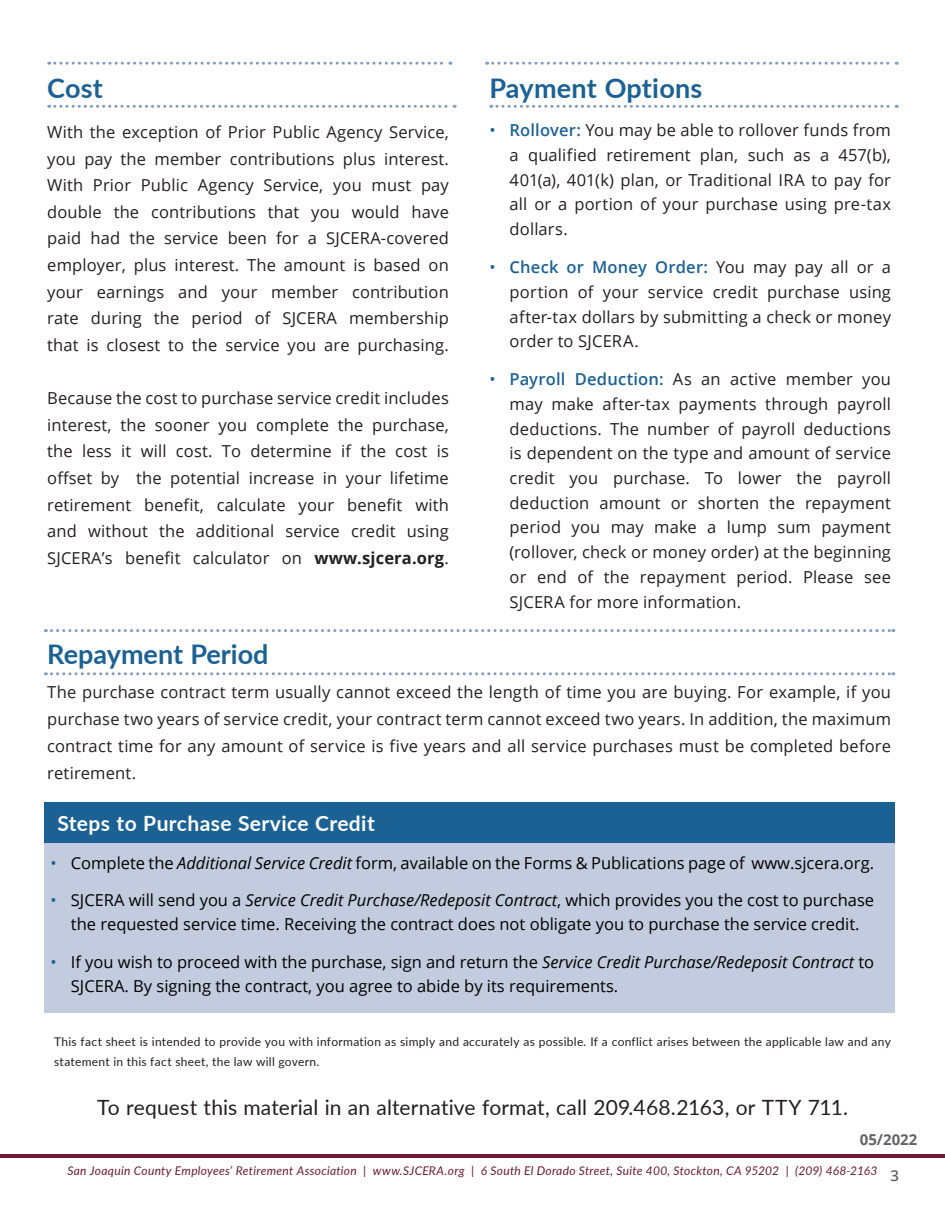
<style>
.page{position:relative;width:945px;height:1215px;background:#fff}
.page>*{position:absolute;margin:0;border:0;box-sizing:border-box;transform-origin:0 0}
.Subheading_1{font:700 27px "Lato";letter-spacing:.01em;color:#1b6194}
.Heading_1{font:700 27px "Lato";color:#1b6194}
.Body_Text{font:21px "Lato";letter-spacing:.005em;color:#231f20}
.Body_Text-2{font:700 21px "Lato";letter-spacing:.02em;color:#fff}
.Heading_1-2{font:16.5px/24.8px "Open Sans";letter-spacing:.01em;color:#231f20;text-align:justify}
.t1{font:16.5px/24px "Open Sans";color:#000;text-align:center}
.t2{font:700 15px "Open Sans";color:#636366}
.Body_Text-3{font:12px/20.2px "Lato";letter-spacing:.025em;color:#231f20}
.t3{font:italic 12px "Lato";letter-spacing:.02em;color:#6b1b31}
.s1{font-weight:700}
.s2{color:#1b6194}
.s3{font-weight:600;color:#1b6194}
.s4{font-style:italic}
.s5{font-family:"Open Sans";font-weight:600;font-style:normal;font-size:15px;color:#636366}
</style>
<div class="page">
<svg style="left:49px;top:105px;width:406px;height:3px"></svg>
<svg style="left:491px;top:105px;width:406px;height:3px"></svg>
<svg style="left:49px;top:62px;width:402px;height:3px"></svg>
<svg style="left:487px;top:62px;width:410px;height:3px"></svg>
<svg style="left:45px;top:629px;width:849px;height:3px"></svg>
<svg style="left:45px;top:672px;width:849px;height:3px"></svg>
<hr style="left:0;top:1154px;width:945px;height:4px;background:#6b1b31">
<div style="left:44px;top:843px;width:850px;height:169px;background:#c2ccde"></div>
<div style="left:44px;top:802px;width:850px;height:41px;background:#1b6194"></div>
<p class="Subheading_1" style="left:47px;top:68px;width:57px">Cost</p>
<p class="Heading_1-2" style="left:47px;top:118px;width:403px;line-height:26.5px">With the exception of Prior Public Agency Service, you pay the member contributions plus interest.<br>With Prior Public Agency Service, you must pay double the contributions that you would have paid had the service been for a SJCERA-covered employer, plus interest. The amount is based on your earnings and your member contribution rate during the period of SJCERA membership that is closest to the service you are purchasing.</p>
<p class="Heading_1-2" style="left:47px;top:385px;width:403px;line-height:26.5px">Because the cost to purchase service credit includes interest, the sooner you complete the purchase, the less it will cost. To determine if the cost is offset by the potential increase in your lifetime retirement benefit, calculate your benefit with and without the additional service credit using SJCERA’s benefit calculator on <span class="s1">www.sjcera.org</span>.</p>
<p class="Subheading_1" style="left:489px;top:68px;width:215px">Payment Options</p>
<p class="Heading_1-2" style="left:510px;top:117px;width:383px;text-indent:-20px"><span class="s2">•</span> <span class="s3">Rollover:</span> You may be able to rollover funds from a qualified retirement plan, such as a 457(b), 401(a), 401(k) plan, or Traditional IRA to pay for all or a portion of your purchase using pre-tax dollars.</p>
<p class="Heading_1-2" style="left:510px;top:254px;width:383px;text-indent:-20px"><span class="s2">•</span> <span class="s3">Check or Money Order:</span> You may pay all or a portion of your service credit purchase using after-tax dollars by submitting a check or money order to SJCERA.</p>
<p class="Heading_1-2" style="left:510px;top:367px;width:383px;text-indent:-20px"><span class="s2">•</span> <span class="s3">Payroll Deduction:</span> As an active member you may make after-tax payments through payroll deductions. The number of payroll deductions is dependent on the type and amount of service credit you purchase. To lower the payroll deduction amount or shorten the repayment period you may make a lump sum payment (rollover, check or money order) at the beginning or end of the repayment period. Please see SJCERA for more information.</p>
<p class="Heading_1" style="left:47px;top:634px;width:223px">Repayment Period</p>
<p class="Heading_1-2" style="left:47px;top:678px;width:845px;line-height:27px">The purchase contract term usually cannot exceed the length of time you are buying. For example, if you purchase two years of service credit, your contract term cannot exceed two years. In addition, the maximum contract time for any amount of service is five years and all service purchases must be completed before retirement.</p>
<p class="Body_Text-2" style="left:57px;top:808px;width:319px">Steps to Purchase Service Credit</p>
<p class="t1" style="left:51px;top:850px;width:825px"><span class="s2">•</span> Complete the <span class="s4">Additional Service Credit</span> form, available on the Forms &amp; Publications page of www.sjcera.org.</p>
<p class="t1" style="left:51px;top:888px;width:825px"><span class="s2">•</span> SJCERA will send you a <span class="s4">Service Credit Purchase/Redeposit Contract</span>, which provides you the cost to purchase the requested service time. Receiving the contract does not obligate you to purchase the service credit.</p>
<p class="t1" style="left:71px;top:949px;width:805px;text-align:left;text-indent:-20px"><span class="s2">•</span> If you wish to proceed with the purchase, sign and return the <span class="s4">Service Credit Purchase/Redeposit Contract</span> to<br>SJCERA. By signing the contract, you agree to abide by its requirements.</p>
<p class="Body_Text-3" style="left:54px;top:1031px;width:838px">This fact sheet is intended to provide you with information as simply and accurately as possible. If a conflict arises between the applicable law and any statement in this fact sheet, the law will govern.</p>
<p class="Body_Text" style="left:97px;top:1092px;width:752px">To request this material in an alternative format, call 209.468.2163, or TTY 711.</p>
<p class="t2" style="left:860px;top:1129px;width:59px">05/2022</p>
<p class="t3" style="left:67px;top:1162px;width:833px">San Joaquin County Employees’ Retirement Association | www.SJCERA.org | 6 South El Dorado Street, Suite 400, Stockton, CA 95202 | (209) 468-2163 <span class="s5">3</span></p>
</div>
